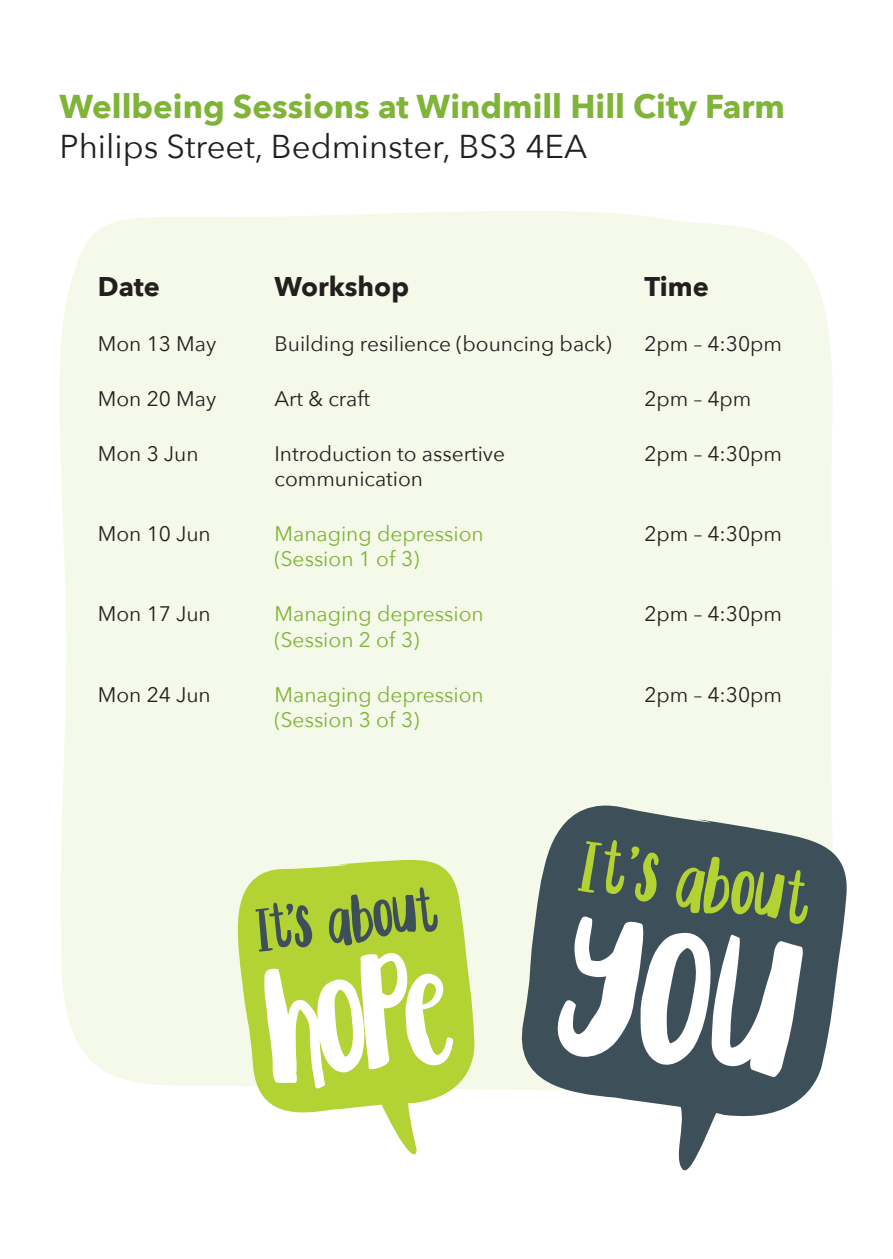
<style>
.page{position:relative;width:893px;height:1259px;background:#fff}
.page>*{position:absolute;margin:0;border:0;box-sizing:border-box;transform-origin:0 0}
.t1{font:700 33px/39.6px "Avenir Next";color:#7fb438}
.t2{font:700 27px "Avenir Next";color:#231f20}
.t3{font:21px/25.2px "Avenir Next";color:#231f20}
.t4{font:21px "Avenir Next";color:#7fb438}
.s1{font-weight:400;color:#231f20}
</style>
<div class="page">
<div style="left:59px;top:211px;width:774px;height:879px;background:#f5f9e9"></div>
<svg style="left:234px;top:858px;width:241px;height:297px"></svg>
<svg style="left:255px;top:887px;width:198px;height:205px"></svg>
<svg style="left:513px;top:793px;width:334px;height:378px"></svg>
<svg style="left:553px;top:839px;width:255px;height:238px"></svg>
<p class="t1" style="left:60px;top:86px;width:727px">Wellbeing Sessions at Windmill Hill City Farm<br><span class="s1">Philips Street, Bedminster, BS3 4EA</span></p>
<p class="t2" style="left:98px;top:263px;width:64px">Date</p>
<p class="t2" style="left:274px;top:263px;width:136px">Workshop</p>
<p class="t2" style="left:644px;top:263px;width:66px">Time</p>
<p class="t3" style="left:98px;top:330px;width:120px">Mon 13 May</p>
<p class="t3" style="left:274px;top:330px;width:339px">Building resilience (bouncing back)</p>
<p class="t3" style="left:644px;top:330px;width:139px">2pm – 4:30pm</p>
<p class="t3" style="left:98px;top:385px;width:120px">Mon 20 May</p>
<p class="t3" style="left:274px;top:385px;width:97px">Art &amp; craft</p>
<p class="t3" style="left:644px;top:385px;width:109px">2pm – 4pm</p>
<p class="t3" style="left:98px;top:440px;width:102px">Mon 3 Jun</p>
<p class="t3" style="left:274px;top:440px;width:232px">Introduction to assertive communication</p>
<p class="t3" style="left:644px;top:440px;width:139px">2pm – 4:30pm</p>
<p class="t3" style="left:98px;top:520px;width:114px">Mon 10 Jun</p>
<p class="t4" style="left:274px;top:516px;width:211px">Managing depression</p>
<p class="t4" style="left:274px;top:541px;width:147px">(Session 1 of 3)</p>
<p class="t3" style="left:644px;top:520px;width:139px">2pm – 4:30pm</p>
<p class="t3" style="left:98px;top:600px;width:114px">Mon 17 Jun</p>
<p class="t4" style="left:274px;top:596px;width:211px">Managing depression</p>
<p class="t4" style="left:274px;top:621px;width:147px">(Session 2 of 3)</p>
<p class="t3" style="left:98px;top:681px;width:114px">Mon 24 Jun</p>
<p class="t4" style="left:274px;top:676px;width:211px">Managing depression</p>
<p class="t4" style="left:274px;top:702px;width:147px">(Session 3 of 3)</p>
<p class="t3" style="left:644px;top:600px;width:139px">2pm – 4:30pm</p>
<p class="t3" style="left:644px;top:681px;width:139px">2pm – 4:30pm</p>
</div>
